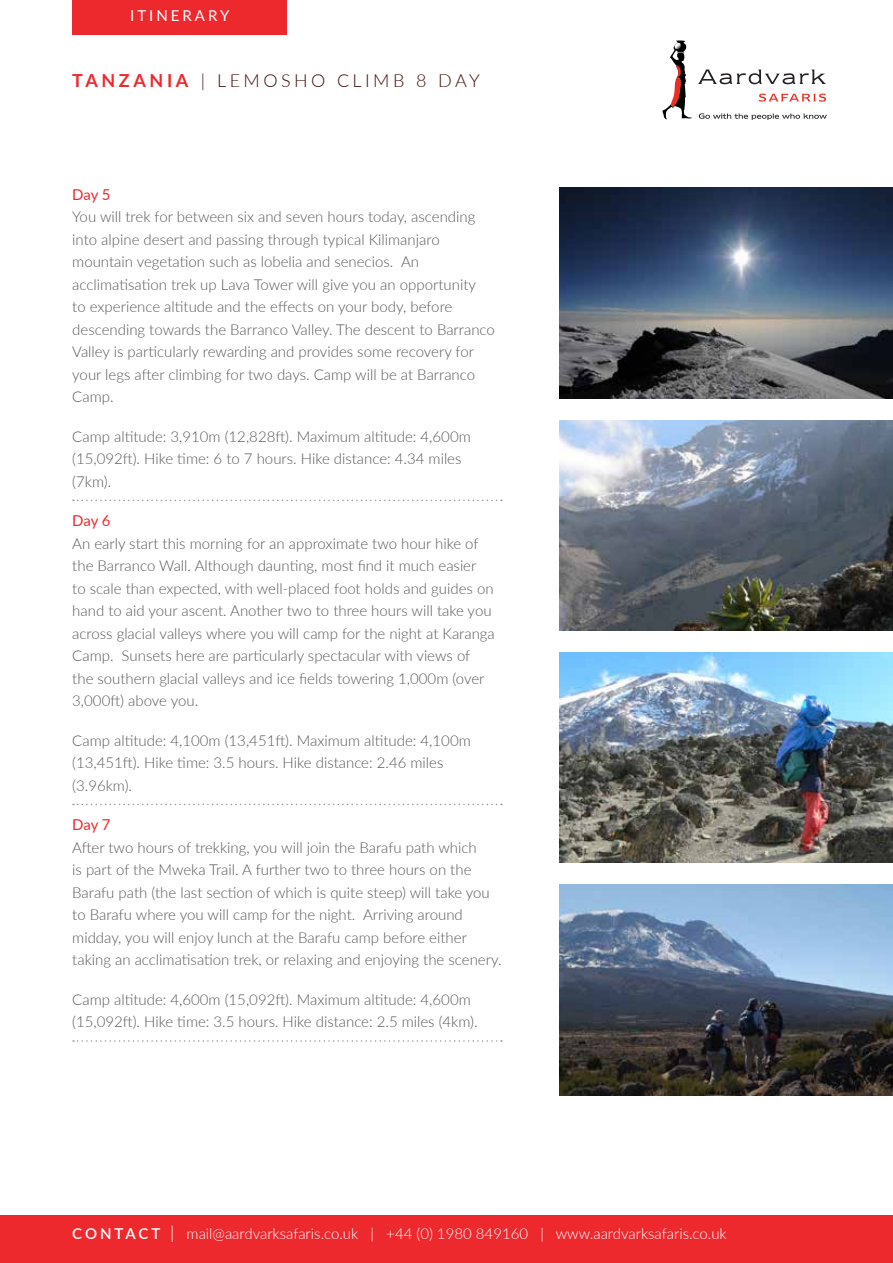
<style>
.page{position:relative;width:893px;height:1263px;background:#fff}
.page>*{position:absolute;margin:0;border:0;box-sizing:border-box;transform-origin:0 0}
.t1{font:300 18px "Lato";letter-spacing:.19em;color:#3e110a}
.t2{font:300 15px/22.5px "Lato";color:#57585a}
.t3{font:300 15px "Lato";color:#fff}
.t4{font:15px "Lato";letter-spacing:-.01em;color:#ee292e}
.t5{font:15px "Lato";letter-spacing:.2em;color:#fff}
.s1{font-weight:700;color:#ee292e}
.s2{font-weight:600}
.s3{font-size:18px}
</style>
<div class="page">
<svg style="left:662px;top:40px;width:30px;height:79px"></svg>
<svg style="left:699px;top:113px;width:128px;height:7px"></svg>
<svg style="left:759px;top:94px;width:67px;height:8px"></svg>
<svg style="left:698px;top:70px;width:128px;height:14px"></svg>
<svg style="left:73px;top:500px;width:429px;height:1px"></svg>
<svg style="left:73px;top:804px;width:429px;height:1px"></svg>
<svg style="left:73px;top:1040px;width:429px;height:2px"></svg>
<div style="left:72px;top:0;width:215px;height:35px;background:#ee292e"></div>
<img style="left:560px;top:188px;width:333px;height:210px">
<img style="left:560px;top:420px;width:333px;height:210px">
<img style="left:560px;top:652px;width:333px;height:211px">
<img style="left:560px;top:884px;width:333px;height:211px">
<div style="left:0;top:1215px;width:893px;height:48px;background:#ee292e"></div>
<p class="t5" style="left:130px;top:4px;width:101px">ITINERARY</p>
<p class="t1" style="left:72px;top:68px;width:409px"><span class="s1">TANZANIA</span> | LEMOSHO CLIMB 8 DAY</p>
<p class="t4" style="left:72px;top:184px;width:40px">Day 5</p>
<p class="t2" style="left:72px;top:205px;width:424px">You will trek for between six and seven hours today, ascending into alpine desert and passing through typical Kilimanjaro mountain vegetation such as lobelia and senecios. An acclimatisation trek up Lava Tower will give you an opportunity<br>to experience altitude and the effects on your body, before descending towards the Barranco Valley. The descent to Barranco Valley is particularly rewarding and provides some recovery for your legs after climbing for two days. Camp will be at Barranco Camp.</p>
<p class="t2" style="left:72px;top:425px;width:400px">Camp altitude: 3,910m (12,828ft). Maximum altitude: 4,600m (15,092ft). Hike time: 6 to 7 hours. Hike distance: 4.34 miles (7km).</p>
<p class="t4" style="left:72px;top:510px;width:40px">Day 6</p>
<p class="t2" style="left:72px;top:532px;width:424px">An early start this morning for an approximate two hour hike of the Barranco Wall. Although daunting, most find it much easier<br>to scale than expected, with well-placed foot holds and guides on hand to aid your ascent. Another two to three hours will take you across glacial valleys where you will camp for the night at Karanga Camp. Sunsets here are particularly spectacular with views of the southern glacial valleys and ice fields towering 1,000m (over 3,000ft) above you.</p>
<p class="t2" style="left:72px;top:729px;width:400px">Camp altitude: 4,100m (13,451ft). Maximum altitude: 4,100m (13,451ft). Hike time: 3.5 hours. Hike distance: 2.46 miles (3.96km).</p>
<p class="t4" style="left:72px;top:814px;width:40px">Day 7</p>
<p class="t2" style="left:72px;top:836px;width:431px">After two hours of trekking, you will join the Barafu path which<br>is part of the Mweka Trail. A further two to three hours on the Barafu path (the last section of which is quite steep) will take you to Barafu where you will camp for the night. Arriving around midday, you will enjoy lunch at the Barafu camp before either taking an acclimatisation trek, or relaxing and enjoying the scenery.</p>
<p class="t2" style="left:72px;top:988px;width:407px">Camp altitude: 4,600m (15,092ft). Maximum altitude: 4,600m (15,092ft). Hike time: 3.5 hours. Hike distance: 2.5 miles (4km).</p>
<p class="t3" style="left:72px;top:1223px;width:656px"><span class="s2">C O N TA C T</span> <span class="s3">|</span> mail@aardvarksafaris.co.uk | +44 (0) 1980 849160 | www.aardvarksafaris.co.uk</p>
</div>
